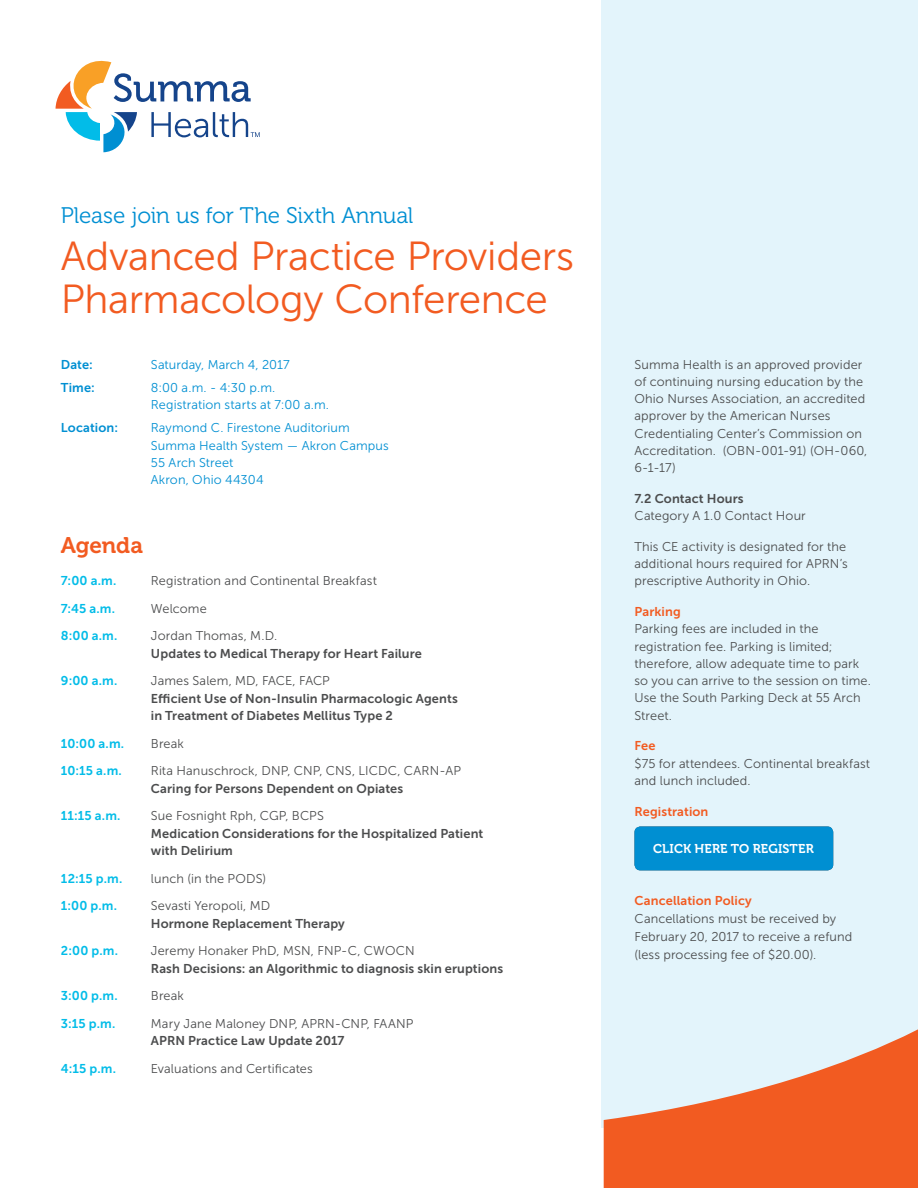
<style>
.page{position:relative;width:918px;height:1188px;background:#fff}
.page>*{position:absolute;margin:0;border:0;box-sizing:border-box;transform-origin:0 0}
.Headline_300_27_30{font:40.5px/43.5px "Museo Sans 300";letter-spacing:-.01em;color:#f25b21}
.Subheadline_300_12_1{font:22.5px "Museo 300";letter-spacing:-.01em;color:#008fd2}
.Headline_300_21_24{font:22.5px "Museo 700";letter-spacing:-.005em;color:#f25b21}
.Body_copy_large_300{font:12.75px/17.2px "Museo Sans 700";letter-spacing:.01em;color:#4b4c4d}
.Body_copy_300_8_5_12{font:12.75px/17.2px "Museo Sans 300";letter-spacing:.01em;color:#4b4c4d}
.Body_copy_300_8_5__1{font:12.75px/17.2px "Museo Sans 300";letter-spacing:.01em;color:#4b4c4d}
.Body_copy_large_300-2{font:12.75px/17.2px "Museo Sans 300";letter-spacing:.01em;color:#4b4c4d}
.Body_copy_300_8_5_12-2{font:12.75px/17.2px "Museo Sans 300";letter-spacing:.01em;color:#008fd2}
.Body_copy_large_300-3{font:12.75px "Museo Sans 700";letter-spacing:.015em;color:#02bce8}
.Body_copy_300_8_5_12-3{font:12.75px "Museo Sans 700";letter-spacing:.01em;color:#008fd2}
.Body_copy_300_8_5_12-4{font:12.75px "Museo 700";letter-spacing:.01em;color:#fff}
.Body_copy_300_8_5_12-5{font:12.75px "Museo Sans 700";letter-spacing:.005em;color:#f25b21}
.s1{font-family:"Museo Sans 300"}
.s2{font-family:"Museo Sans 700"}
.s3{font-family:"Museo Sans 700";color:#f25b21}
</style>
<div class="page">
<div style="left:602px;top:0;width:316px;height:1127px;background:#e3f4fb"></div>
<svg style="left:604px;top:1029px;width:314px;height:159px;fill:#f25b21"></svg>
<div style="left:634px;top:826px;width:199px;height:44px;background:#008fd2;border-radius:6px"></div>
<svg style="left:56px;top:61px;width:204px;height:91px"></svg>
<p class="Subheadline_300_12_1" style="left:61px;top:203px;width:354px">Please join us for The Sixth Annual</p>
<p class="Headline_300_27_30" style="left:61px;top:234px;width:515px">Advanced Practice Providers<br>Pharmacology Conference</p>
<p class="Body_copy_300_8_5_12-3" style="left:61px;top:357px;width:33px">Date:</p>
<p class="Body_copy_300_8_5_12-2" style="left:151px;top:356px;width:140px">Saturday, March 4, 2017</p>
<p class="Body_copy_300_8_5_12-3" style="left:61px;top:380px;width:35px">Time:</p>
<p class="Body_copy_300_8_5_12-2" style="left:151px;top:379px;width:180px">8:00 a.m. - 4:30 p.m.<br>Registration starts at 7:00 a.m.</p>
<p class="Body_copy_300_8_5_12-3" style="left:61px;top:421px;width:59px">Location:</p>
<p class="Body_copy_300_8_5_12-2" style="left:151px;top:419px;width:239px">Raymond C. Firestone Auditorium<br>Summa Health System — Akron Campus<br>55 Arch Street<br>Akron, Ohio 44304</p>
<p class="Headline_300_21_24" style="left:61px;top:533px;width:84px">Agenda</p>
<p class="Body_copy_large_300-3" style="left:61px;top:573px;width:57px">7:00 a.m.</p>
<p class="Body_copy_large_300-2" style="left:151px;top:572px;width:228px">Registration and Continental Breakfast</p>
<p class="Body_copy_large_300-3" style="left:61px;top:601px;width:56px">7:45 a.m.</p>
<p class="Body_copy_large_300-2" style="left:151px;top:600px;width:57px">Welcome</p>
<p class="Body_copy_large_300-3" style="left:61px;top:629px;width:58px">8:00 a.m.</p>
<p class="Body_copy_large_300" style="left:151px;top:627px;width:272px"><span class="s1">Jordan Thomas, M.D.<br></span>Updates to Medical Therapy for Heart Failure</p>
<p class="Body_copy_large_300-3" style="left:61px;top:674px;width:58px">9:00 a.m.</p>
<p class="Body_copy_large_300" style="left:151px;top:672px;width:308px"><span class="s1">James Salem, MD, FACE, FACP<br></span>Efficient Use of Non-Insulin Pharmacologic Agents in Treatment of Diabetes Mellitus Type 2</p>
<p class="Body_copy_large_300-3" style="left:61px;top:736px;width:65px">10:00 a.m.</p>
<p class="Body_copy_large_300-2" style="left:151px;top:735px;width:34px">Break</p>
<p class="Body_copy_large_300-3" style="left:61px;top:764px;width:62px">10:15 a.m.</p>
<p class="Body_copy_large_300-2" style="left:151px;top:762px;width:312px">Rita Hanuschrock, DNP, CNP, CNS, LICDC, CARN-AP<br><span class="s2">Caring for Persons Dependent on Opiates</span></p>
<p class="Body_copy_large_300-3" style="left:61px;top:809px;width:61px">11:15 a.m.</p>
<p class="Body_copy_large_300" style="left:151px;top:807px;width:334px"><span class="s1">Sue Fosnight Rph, CGP, BCPS<br></span>Medication Considerations for the Hospitalized Patient with Delirium</p>
<p class="Body_copy_large_300-3" style="left:61px;top:871px;width:63px">12:15 p.m.</p>
<p class="Body_copy_large_300-2" style="left:151px;top:870px;width:117px">lunch (in the PODS)</p>
<p class="Body_copy_large_300-3" style="left:61px;top:899px;width:58px">1:00 p.m.</p>
<p class="Body_copy_large_300" style="left:151px;top:897px;width:196px"><span class="s1">Sevasti Yeropoli, MD<br></span>Hormone Replacement Therapy</p>
<p class="Body_copy_large_300-3" style="left:61px;top:944px;width:59px">2:00 p.m.</p>
<p class="Body_copy_large_300" style="left:151px;top:942px;width:354px"><span class="s1">Jeremy Honaker PhD, MSN, FNP-C, CWOCN<br></span>Rash Decisions: an Algorithmic to diagnosis skin eruptions</p>
<p class="Body_copy_large_300-3" style="left:61px;top:989px;width:58px">3:00 p.m.</p>
<p class="Body_copy_large_300-2" style="left:151px;top:987px;width:34px">Break</p>
<p class="Body_copy_large_300-3" style="left:61px;top:1017px;width:56px">3:15 p.m.</p>
<p class="Body_copy_large_300-2" style="left:151px;top:1015px;width:264px">Mary Jane Maloney DNP, APRN-CNP, FAANP<br><span class="s2">APRN Practice Law Update 2017</span></p>
<p class="Body_copy_large_300-3" style="left:61px;top:1062px;width:57px">4:15 p.m.</p>
<p class="Body_copy_large_300-2" style="left:151px;top:1060px;width:163px">Evaluations and Certificates</p>
<p class="Body_copy_300_8_5__1" style="left:634px;top:356px;width:234px">Summa Health is an approved provider of continuing nursing education by the Ohio Nurses Association, an accredited approver by the American Nurses Credentialing Center’s Commission on Accreditation. (OBN-001-91) (OH-060, 6-1-17)</p>
<p class="Body_copy_300_8_5__1" style="left:634px;top:490px;width:173px"><span class="s2">7.2 Contact Hours<br></span>Category A 1.0 Contact Hour</p>
<p class="Body_copy_300_8_5__1" style="left:634px;top:538px;width:215px">This CE activity is designated for the additional hours required for APRN’s prescriptive Authority in Ohio.</p>
<p class="Body_copy_300_8_5_12" style="left:634px;top:603px;width:238px"><span class="s3">Parking<br></span>Parking fees are included in the registration fee. Parking is limited; therefore, allow adequate time to park so you can arrive to the session on time.<br>Use the South Parking Deck at 55 Arch<br>Street.</p>
<p class="Body_copy_300_8_5_12" style="left:634px;top:737px;width:237px"><span class="s3">Fee<br></span>$75 for attendees. Continental breakfast and lunch included.</p>
<p class="Body_copy_300_8_5_12-5" style="left:634px;top:804px;width:75px">Registration</p>
<p class="Body_copy_300_8_5_12-4" style="left:653px;top:842px;width:162px">CLICK HERE TO REGISTER</p>
<p class="Body_copy_300_8_5_12" style="left:634px;top:892px;width:219px;line-height:18px"><span class="s3">Cancellation Policy<br></span>Cancellations must be received by<br>February 20, 2017 to receive a refund (less processing fee of $20.00).</p>
</div>
